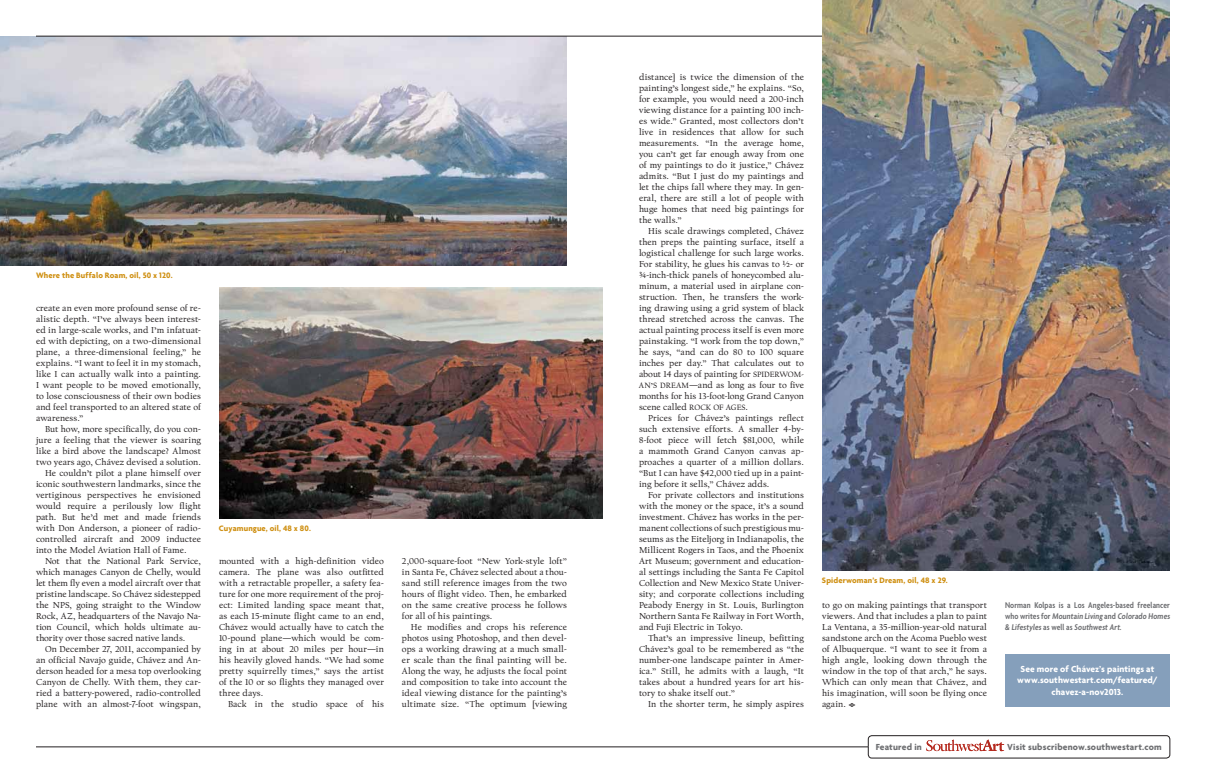
<style>
.page{position:relative;width:1206px;height:783px;background:#fff}
.page>*{position:absolute;margin:0;border:0;box-sizing:border-box;transform-origin:0 0}
.t1{font:700 9.5px/11.5px "Agenda";letter-spacing:.01em;color:#fff;text-align:center}
.t2{font:700 9.5px "Agenda";letter-spacing:.02em;color:#6d6e71}
.t3{font:9px/11px "Californian FB Text";letter-spacing:.005em;color:#231f20;text-align:justify}
.t4{font:600 condensed 9px/11px "Agenda";letter-spacing:.01em;color:#6d6e71}
.t5{font:700 8.5px "Agenda";letter-spacing:.015em;color:#cf9013}
.s1{font-size:8px}
.s2{font-family:"Type Embellishments One Plain";font-size:6px}
</style>
<div class="page">
<hr style="left:36px;top:747px;width:832px;height:1px;background:#231f20">
<div style="left:868px;top:736px;width:302px;height:22px;border:1px solid #231f20;border-radius:4px"></div>
<svg style="left:926px;top:740px;width:78px;height:11px"></svg>
<img style="left:0;top:36px;width:567px;height:230px">
<hr style="left:36px;top:36px;width:1134px;height:1px;background:#231f20">
<img style="left:219px;top:287px;width:384px;height:231px">
<div style="left:1005px;top:655px;width:165px;height:52px;background:#859fbb"></div>
<img style="left:822px;top:0;width:347px;height:571px">
<p class="t5" style="left:36px;top:270px;width:138px">Where the Buffalo Roam, oil, 50 x 120.</p>
<p class="t3" style="left:36px;top:303px;width:167px">create an even more profound sense of re&shy;alistic depth. “I’ve always been interest&shy;ed in large-scale works, and I’m infatuat&shy;ed with depicting, on a two-dimensional plane, a three-dimensional feeling,” he explains. “I want to feel it in my stomach, like I can actually walk into a painting.<br>I want people to be moved emotionally, to lose consciousness of their own bodies and feel transported to an altered state of awareness.”</p>
<p class="t3" style="left:45px;top:424px;width:157px">But how, more specifically, do you con-</p>
<p class="t3" style="left:36px;top:435px;width:167px">jure a feeling that the viewer is soaring</p>
<p class="t3" style="left:36px;top:446px;width:167px">like a bird above the landscape? Almost</p>
<p class="t3" style="left:36px;top:457px;width:166px">two years ago, Chávez devised a solution.</p>
<p class="t3" style="left:45px;top:468px;width:157px">He couldn’t pilot a plane himself over</p>
<p class="t3" style="left:36px;top:479px;width:166px">iconic southwestern landmarks, since the</p>
<p class="t3" style="left:36px;top:490px;width:166px">vertiginous perspectives he envisioned</p>
<p class="t3" style="left:36px;top:501px;width:166px">would require a perilously low flight</p>
<p class="t3" style="left:36px;top:512px;width:166px">path. But he’d met and made friends</p>
<p class="t3" style="left:36px;top:523px;width:166px">with Don Anderson, a pioneer of radio-</p>
<p class="t3" style="left:36px;top:534px;width:166px">controlled aircraft and 2009 inductee</p>
<p class="t3" style="left:36px;top:545px;width:152px">into the Model Aviation Hall of Fame.</p>
<p class="t3" style="left:45px;top:556px;width:158px">Not that the National Park Service,</p>
<p class="t3" style="left:36px;top:567px;width:166px">which manages Canyon de Chelly, would</p>
<p class="t3" style="left:36px;top:578px;width:167px">let them fly even a model aircraft over that</p>
<p class="t3" style="left:36px;top:589px;width:166px">pristine landscape. So Chávez sidestepped</p>
<p class="t3" style="left:36px;top:600px;width:166px">the NPS, going straight to the Window</p>
<p class="t3" style="left:36px;top:611px;width:166px">Rock, AZ, headquarters of the Navajo Na-</p>
<p class="t3" style="left:36px;top:622px;width:166px">tion Council, which holds ultimate au-</p>
<p class="t3" style="left:36px;top:633px;width:151px">thority over those sacred native lands.</p>
<p class="t3" style="left:45px;top:644px;width:157px">On December 27, 2011, accompanied by</p>
<p class="t3" style="left:36px;top:655px;width:166px">an official Navajo guide, Chávez and An-</p>
<p class="t3" style="left:36px;top:666px;width:166px">derson headed for a mesa top overlooking</p>
<p class="t3" style="left:36px;top:677px;width:166px">Canyon de Chelly. With them, they car-</p>
<p class="t3" style="left:36px;top:688px;width:166px">ried a battery-powered, radio-controlled</p>
<p class="t3" style="left:36px;top:699px;width:166px">plane with an almost-7-foot wingspan,</p>
<p class="t5" style="left:219px;top:523px;width:94px">Cuyamungue, oil, 48 x 80.</p>
<p class="t3" style="left:219px;top:556px;width:167px">mounted with a high-definition video camera. The plane was also outfitted with a retractable propeller, a safety fea&shy;ture for one more requirement of the proj&shy;ect: Limited landing space meant that, as each 15-minute flight came to an end, Chávez would actually have to catch the 10-pound plane—which would be com&shy;ing in at about 20 miles per hour—in his heavily gloved hands. “We had some pretty squirrelly times,” says the artist of the 10 or so flights they managed over three days.</p>
<p class="t3" style="left:228px;top:699px;width:157px">Back in the studio space of his</p>
<p class="t3" style="left:402px;top:556px;width:167px">2,000-square-foot “New York-style loft” in Santa Fe, Chávez selected about a thou&shy;sand still reference images from the two hours of flight video. Then, he embarked on the same creative process he follows for all of his paintings.</p>
<p class="t3" style="left:402px;top:622px;width:167px;text-indent:9px">He modifies and crops his reference photos using Photoshop, and then devel&shy;ops a working drawing at a much small&shy;er scale than the final painting will be.<br>Along the way, he adjusts the focal point and composition to take into account the ideal viewing distance for the painting’s ultimate size. “The optimum [viewing</p>
<p class="t3" style="left:639px;top:72px;width:167px">distance] is twice the dimension of the painting’s longest side,” he explains. “So, for example, you would need a 200-inch viewing distance for a painting 100 inch&shy;es wide.” Granted, most collectors don’t live in residences that allow for such measurements. “In the average home, you can’t get far enough away from one of my paintings to do it justice,” Chávez admits. “But I just do my paintings and let the chips fall where they may. In gen&shy;eral, there are still a lot of people with huge homes that need big paintings for the walls.”</p>
<p class="t3" style="left:639px;top:226px;width:167px;text-indent:9px">His scale drawings completed, Chávez then preps the painting surface, itself a logistical challenge for such large works.<br>For stability, he glues his canvas to ½- or ¾-inch-thick panels of honeycombed alu&shy;minum, a material used in airplane con&shy;struction. Then, he transfers the work&shy;ing drawing using a grid system of black thread stretched across the canvas. The actual painting process itself is even more painstaking. “I work from the top down,” he says, “and can do 80 to 100 square inches per day.” That calculates out to about 14 days of painting for <span class="s1">SPIDERWOM-AN’S DREAM</span>—and as long as four to five months for his 13-foot-long Grand Canyon scene called <span class="s1">ROCK OF AGES</span>.</p>
<p class="t3" style="left:639px;top:413px;width:167px;text-indent:9px">Prices for Chávez’s paintings reflect such extensive efforts. A smaller 4-by-8-foot piece will fetch $81,000, while a mammoth Grand Canyon canvas ap&shy;proaches a quarter of a million dollars. “But I can have $42,000 tied up in a paint&shy;ing before it sells,” Chávez adds.</p>
<p class="t3" style="left:639px;top:490px;width:166px;text-indent:9px">For private collectors and institutions with the money or the space, it’s a sound investment. Chávez has works in the per&shy;manent collections of such prestigious mu&shy;seums as the Eiteljorg in Indianapolis, the Millicent Rogers in Taos, and the Phoenix Art Museum; government and education&shy;al settings including the Santa Fe Capitol Collection and New Mexico State Univer&shy;sity; and corporate collections including Peabody Energy in St. Louis, Burlington Northern Santa Fe Railway in Fort Worth, and Fuji Electric in Tokyo.</p>
<p class="t3" style="left:639px;top:633px;width:167px;text-indent:9px">That’s an impressive lineup, befitting Chávez’s goal to be remembered as “the number-one landscape painter in Amer&shy;ica.” Still, he admits with a laugh, “It takes about a hundred years for art his&shy;tory to shake itself out.”</p>
<p class="t3" style="left:648px;top:699px;width:158px">In the shorter term, he simply aspires</p>
<p class="t5" style="left:822px;top:575px;width:127px">Spiderwoman’s Dream, oil, 48 x 29.</p>
<p class="t3" style="left:822px;top:600px;width:167px">to go on making paintings that transport viewers. And that includes a plan to paint La Ventana, a 35-million-year-old natural sandstone arch on the Acoma Pueblo west of Albuquerque. “I want to see it from a high angle, looking down through the window in the top of that arch,” he says.<br>Which can only mean that Chávez, and his imagination, will soon be flying once again. <span class="s2">E</span></p>
<p class="t4" style="left:1005px;top:599px;width:168px">Norman Kolpas is a Los Angeles-based freelancer who writes for Mountain Living and Colorado Homes &amp; Lifestyles as well as Southwest Art.</p>
<p class="t1" style="left:1017px;top:663px;width:142px">See more of Chávez’s paintings at www.southwestart.com/featured/ chavez-a-nov2013.</p>
<p class="t2" style="left:876px;top:742px;width:48px">Featured in</p>
<p class="t2" style="left:1007px;top:742px;width:156px">Visit subscribenow.southwestart.com</p>
</div>
